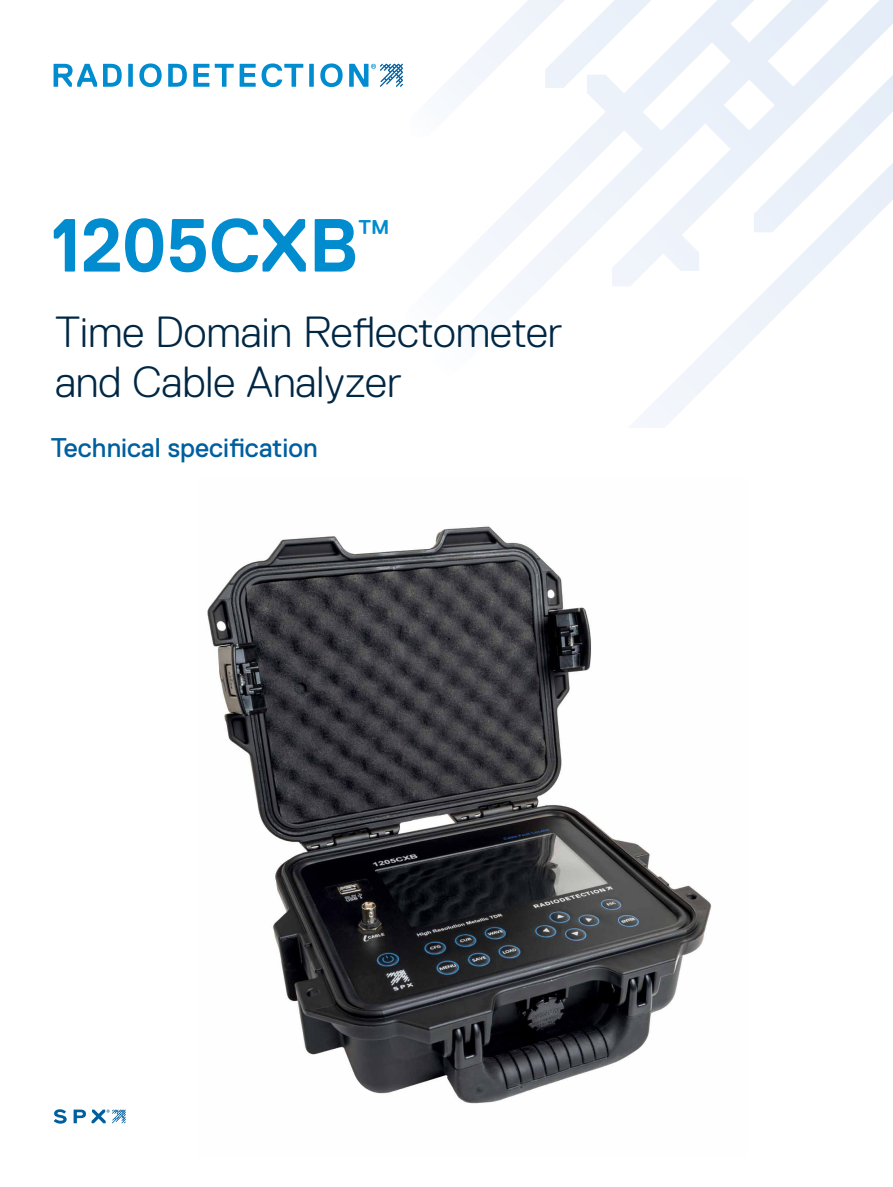
<style>
.page{position:relative;width:893px;height:1187px;background:#fff}
.page>*{position:absolute;margin:0;border:0;box-sizing:border-box;transform-origin:0 0}
.t1{font:700 75px "Replica Std";letter-spacing:-.01em;color:#008ccf}
.t2{font:300 43.5px/49.5px "Replica Std";color:#002744}
.t3{font:27px "Replica Std";color:#005f9e}
</style>
<div class="page">
<svg style="left:754px;top:0;width:139px;height:163px"></svg>
<svg style="left:629px;top:163px;width:264px;height:265px"></svg>
<svg style="left:445px;top:0;width:309px;height:330px"></svg>
<svg style="left:54px;top:64px;width:43px;height:23px"></svg>
<svg style="left:103px;top:64px;width:19px;height:23px"></svg>
<svg style="left:128px;top:64px;width:5px;height:23px"></svg>
<svg style="left:139px;top:63px;width:23px;height:24px"></svg>
<svg style="left:168px;top:64px;width:19px;height:23px"></svg>
<svg style="left:193px;top:64px;width:16px;height:23px"></svg>
<svg style="left:215px;top:64px;width:19px;height:23px"></svg>
<svg style="left:240px;top:64px;width:16px;height:23px"></svg>
<svg style="left:262px;top:63px;width:41px;height:24px"></svg>
<svg style="left:309px;top:64px;width:5px;height:23px"></svg>
<svg style="left:320px;top:63px;width:23px;height:24px"></svg>
<svg style="left:349px;top:64px;width:54px;height:23px"></svg>
<svg style="left:54px;top:1109px;width:13px;height:14px"></svg>
<svg style="left:74px;top:1109px;width:12px;height:14px"></svg>
<svg style="left:92px;top:1109px;width:34px;height:14px"></svg>
<img style="left:207px;top:526px;width:505px;height:578px">
<h1 class="t1" style="left:51px;top:204px;width:341px">1205CXB<sup>™</sup></h1>
<p class="t2" style="left:55px;top:308px;width:509px">Time Domain Reflectometer and Cable Analyzer</p>
<p class="t3" style="left:51px;top:432px;width:268px">Technical specification</p>
</div>
